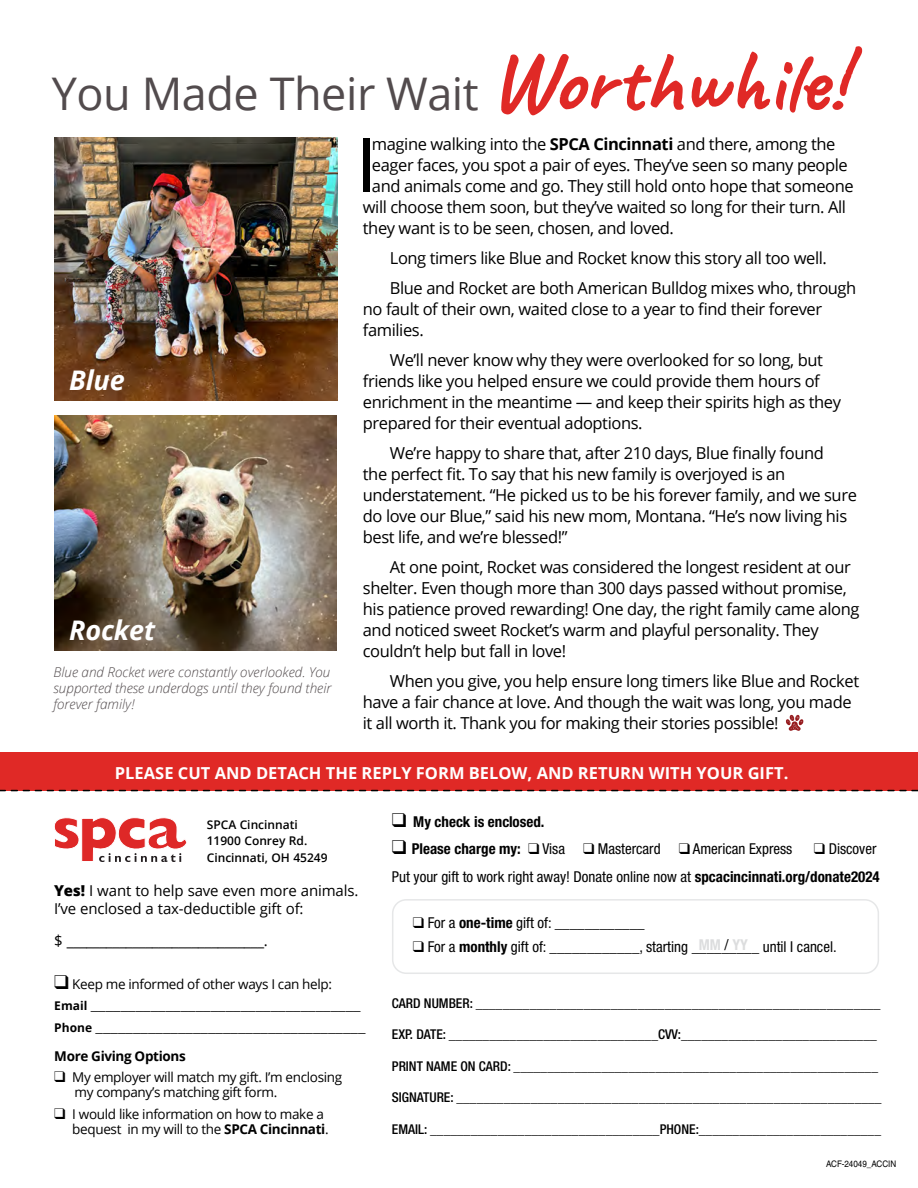
<style>
.page{position:relative;width:918px;height:1188px;background:#fff}
.page>*{position:absolute;margin:0;border:0;box-sizing:border-box;transform-origin:0 0}
.t1{font:75.3px "Open Sans";color:#000}
.t2{font:45px "Open Sans";letter-spacing:-.01em;color:#524b4d}
.t3{font:italic 700 27px "Open Sans";letter-spacing:-.005em;color:#fff}
.t4{font:16.5px/21px "Open Sans";letter-spacing:-.025em;color:#000}
.t5{font:700 16.5px "Open Sans";color:#fff}
.t6{font:condensed 15px "Helvetica Neue LT Std";color:#000}
.t7{font:15px/18px "Open Sans";letter-spacing:-.01em;color:#000}
.t8{font:700 condensed 15px "Helvetica Neue LT Std";color:#000}
.t9{font:700 condensed 15px "Helvetica Neue LT Std";color:#dcddde}
.t10{font:500 condensed 13.5px "Helvetica Neue LT Std";color:#000}
.t11{font:13.5px/15px "Open Sans";letter-spacing:-.025em;color:#000}
.t12{font:italic 300 13.5px/16.2px "Open Sans";color:#524b4d;text-align:justify}
.t13{font:700 13.5px "Open Sans";letter-spacing:-.025em;color:#000}
.t14{font:600 12px "Open Sans";color:#000}
.t15{font:9px "Helvetica LT Std";color:#000;scale:.9 1}
.s1{font-family:"Caveat";font-weight:700;font-size:87px;color:#e02926}
.s2{font-weight:700}
.s3{font-weight:800}
.s4{font-family:"Open Sans";font-weight:700;font-stretch:normal;font-size:12px}
.s5{font-weight:400;color:#000}
</style>
<div class="page">
<img style="left:54px;top:415px;width:283px;height:235px">
<div style="left:0;top:752px;width:918px;height:39px;background:#e02926"></div>
<svg style="left:0;top:790px;width:918px;height:1px"></svg>
<svg style="left:786px;top:715px;width:17px;height:16px"></svg>
<div style="left:392px;top:899px;width:487px;height:75px;border:2px solid #e6e7e8;border-radius:14px"></div>
<img style="left:54px;top:138px;width:284px;height:263px">
<svg style="left:54px;top:818px;width:133px;height:44px"></svg>
<p class="t2" style="left:52px;top:63px;width:795px">You Made Their Wait <span class="s1">Worthwhile!</span></p>
<p class="t1" style="left:355px;top:113px;width:23px">I</p>
<p class="t4" style="left:372px;top:133px;width:465px">magine walking into the <span class="s2">SPCA Cincinnati</span> and there, among the</p>
<p class="t4" style="left:372px;top:154px;width:477px">eager faces, you spot a pair of eyes. They’ve seen so many people</p>
<p class="t4" style="left:372px;top:175px;width:483px">and animals come and go. They still hold onto hope that someone</p>
<p class="t4" style="left:363px;top:196px;width:485px">will choose them soon, but they’ve waited so long for their turn. All</p>
<p class="t4" style="left:363px;top:217px;width:313px">they want is to be seen, chosen, and loved.</p>
<p class="t4" style="left:390px;top:247px;width:439px">Long timers like Blue and Rocket know this story all too well.</p>
<p class="t4" style="left:363px;top:277px;width:495px;text-indent:27px">Blue and Rocket are both American Bulldog mixes who, through no fault of their own, waited close to a year to find their forever families.</p>
<p class="t4" style="left:363px;top:349px;width:480px;text-indent:27px">We’ll never know why they were overlooked for so long, but friends like you helped ensure we could provide them hours of enrichment in the meantime — and keep their spirits high as they prepared for their eventual adoptions.</p>
<p class="t4" style="left:363px;top:442px;width:496px;text-indent:27px">We’re happy to share that, after 210 days, Blue finally found<br>the perfect fit. To say that his new family is overjoyed is an understatement. “He picked us to be his forever family, and we sure do love our Blue,” said his new mom, Montana. “He’s now living his best life, and we’re blessed!”</p>
<p class="t4" style="left:363px;top:556px;width:498px;text-indent:27px">At one point, Rocket was considered the longest resident at our shelter. Even though more than 300 days passed without promise, his patience proved rewarding! One day, the right family came along and noticed sweet Rocket’s warm and playful personality. They couldn’t help but fall in love!</p>
<p class="t4" style="left:363px;top:670px;width:498px;text-indent:27px">When you give, you help ensure long timers like Blue and Rocket have a fair chance at love. And though the wait was long, you made it all worth it. Thank you for making their stories possible!</p>
<p class="t5" style="left:115px;top:761px;width:675px">PLEASE CUT AND DETACH THE REPLY FORM BELOW, AND RETURN WITH YOUR GIFT.</p>
<p class="t3" style="left:69px;top:361px;width:57px">Blue</p>
<p class="t3" style="left:69px;top:611px;width:88px">Rocket</p>
<p class="t12" style="left:53px;top:663px;width:279px">Blue and Rocket were constantly overlooked. You supported these underdogs until they found their forever family!</p>
<p class="t14" style="left:207px;top:816px;width:93px">SPCA Cincinnati</p>
<p class="t14" style="left:207px;top:833px;width:102px">11900 Conrey Rd.</p>
<p class="t14" style="left:207px;top:849px;width:122px">Cincinnati, OH 45249</p>
<p class="t7" style="left:54px;top:881px;width:306px"><span class="s3">Yes!</span> I want to help save even more animals.<br>I’ve enclosed a tax-deductible gift of:</p>
<p class="t7" style="left:54px;top:931px;width:215px">$ ______________________________.</p>
<p class="t11" style="left:54px;top:976px;width:279px">❑ Keep me informed of other ways I can help:</p>
<p class="t6" style="left:54px;top:996px;width:308px"><span class="s4">Email</span> ____________________________________</p>
<p class="t6" style="left:54px;top:1018px;width:313px"><span class="s4">Phone</span> ____________________________________</p>
<p class="t13" style="left:54px;top:1046px;width:133px">More Giving Options</p>
<p class="t11" style="left:75px;top:1070px;width:269px;text-indent:-20px">❑ My employer will match my gift. I’m enclosing my company’s matching gift form.</p>
<p class="t11" style="left:72px;top:1106px;width:258px;text-indent:-18px">❑ I would like information on how to make a bequest in my will to the <span class="s2">SPCA Cincinnati</span>.</p>
<p class="t8" style="left:392px;top:812px;width:154px">❑ My check is enclosed.</p>
<p class="t6" style="left:392px;top:840px;width:402px">❑ <span class="s2">Please charge my:</span> ❑ Visa ❑ Mastercard ❑ American Express</p>
<p class="t6" style="left:814px;top:840px;width:64px">❑ Discover</p>
<p class="t6" style="left:392px;top:868px;width:489px">Put your gift to work right away! Donate online now at <span class="s2">spcacincinnati.org/donate2024</span></p>
<p class="t6" style="left:413px;top:914px;width:233px">❑ For a <span class="s2">one-time</span> gift of: ____________</p>
<p class="t6" style="left:413px;top:938px;width:425px">❑ For a <span class="s2">monthly</span> gift of: ____________, starting _________ until I cancel.</p>
<p class="t9" style="left:699px;top:936px;width:51px">MM <span class="s5">/</span> YY</p>
<p class="t10" style="left:392px;top:995px;width:490px">CARD NUMBER: ____________________________________________________________</p>
<p class="t10" style="left:392px;top:1026px;width:486px">EXP. DATE: _______________________________CVV:_____________________________</p>
<p class="t10" style="left:392px;top:1058px;width:488px">PRINT NAME ON CARD: ______________________________________________________</p>
<p class="t10" style="left:392px;top:1089px;width:491px">SIGNATURE: _______________________________________________________________</p>
<p class="t10" style="left:392px;top:1121px;width:491px">EMAIL: __________________________________PHONE:___________________________</p>
<p class="t15" style="left:826px;top:1159px;width:80px">ACF-24049_ACCIN</p>
</div>
